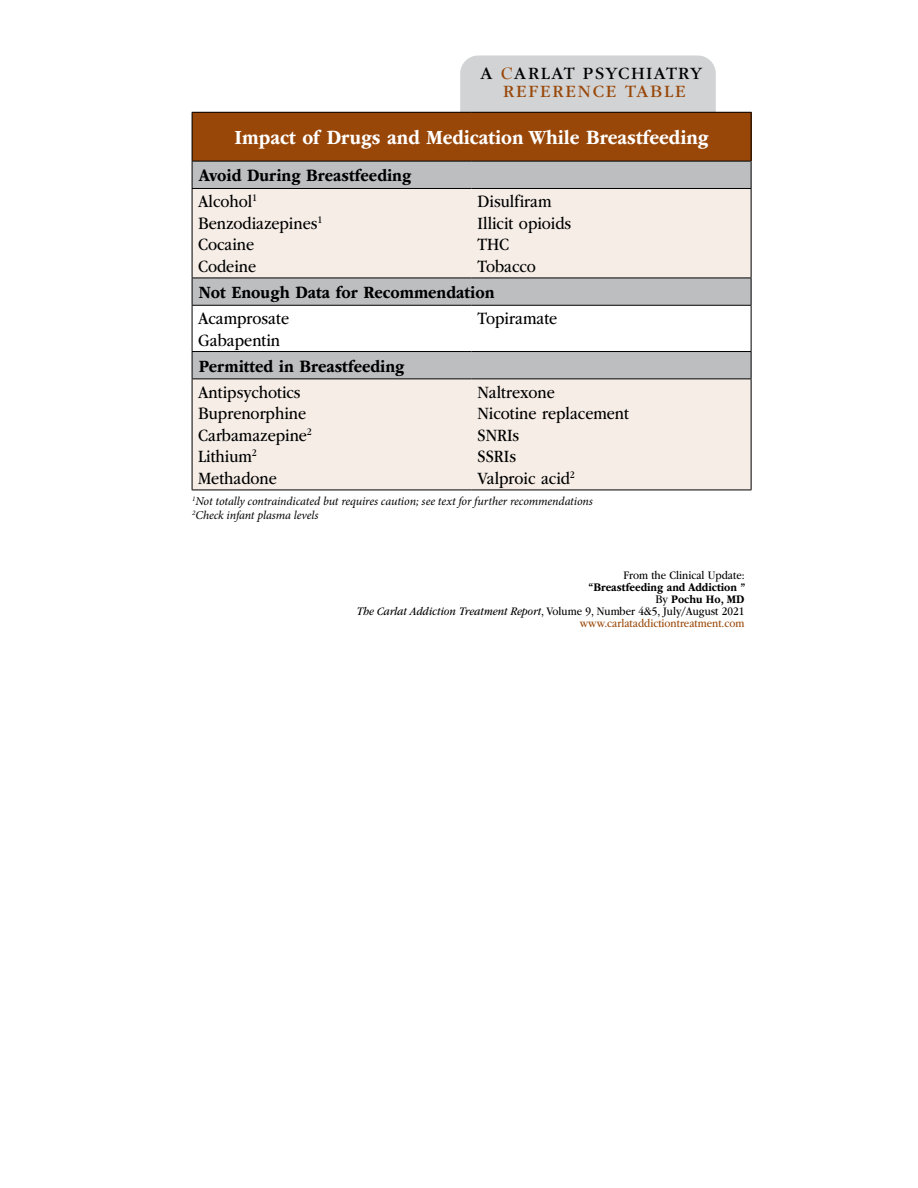
<style>
.page{position:relative;width:918px;height:1188px;background:#fff}
.page>*{position:absolute;margin:0;border:0;box-sizing:border-box;transform-origin:0 0}
.t1{font:700 21px "ITC Garamond Std";color:#fff;scale:.88 1}
.t2{font:18px/21.6px "ITC Garamond Std";color:#000;scale:.88 1}
.t3{font:700 18px/26px "ITC Garamond Std";color:#000;scale:.88 1}
.t4{font:18px/18.6px "ITC Garamond Std";letter-spacing:.08em;color:#000;text-align:center}
.t5{font:700 12px/12px "ITC Garamond Std";color:#000;text-align:right;scale:.88 1}
.t6{font:italic 12px/14.4px "Minion Pro";letter-spacing:-.01em;color:#000}
.t7{font:12px "ITC Garamond Std";color:#000;scale:.88 1}
.s1{font-family:"Bernhard Modern Std";font-weight:700;color:#994708}
.s2{color:#994708}
.s3{font-weight:400}
.s4{font-weight:400;font-style:italic}
.s5{font-weight:400;color:#994708}
</style>
<div class="page">
<div style="left:460px;top:56px;width:256px;height:79px;background:#d1d3d4;border-radius:18px"></div>
<div style="left:192px;top:112px;width:559px;height:49px;background:#994708"></div>
<div style="left:193px;top:162px;width:558px;height:26px;background:#bcbec0"></div>
<div style="left:193px;top:189px;width:558px;height:301px;background:#f5ede6"></div>
<hr style="left:192px;top:112px;width:280px;height:1px;background:#000">
<hr style="left:192px;top:113px;width:1px;height:48px;background:#000">
<hr style="left:472px;top:112px;width:280px;height:1px;background:#000">
<hr style="left:751px;top:113px;width:1px;height:48px;background:#000">
<hr style="left:192px;top:161px;width:280px;height:1px;background:#000">
<svg style="left:192px;top:162px;width:1px;height:26px"></svg>
<hr style="left:472px;top:161px;width:280px;height:1px;background:#000">
<svg style="left:751px;top:162px;width:1px;height:26px"></svg>
<hr style="left:192px;top:188px;width:280px;height:1px;background:#000">
<hr style="left:192px;top:189px;width:1px;height:89px;background:#000">
<hr style="left:472px;top:188px;width:280px;height:1px;background:#000">
<hr style="left:751px;top:189px;width:1px;height:89px;background:#000">
<svg style="left:192px;top:278px;width:560px;height:100px"></svg>
<hr style="left:192px;top:378px;width:280px;height:1px;background:#000">
<hr style="left:192px;top:379px;width:1px;height:111px;background:#000">
<hr style="left:472px;top:378px;width:280px;height:1px;background:#000">
<hr style="left:751px;top:379px;width:1px;height:111px;background:#000">
<hr style="left:192px;top:490px;width:280px;height:1px;background:#000">
<hr style="left:472px;top:490px;width:280px;height:1px;background:#000">
<p class="t4" style="left:480px;top:64px;width:223px">A <span class="s1">C</span>ARLAT PSYCHIATRY<br><span class="s2">REFERENCE TABLE</span></p>
<p class="t1" style="left:234px;top:126px;width:540px">Impact of Drugs and Medication While Breastfeeding</p>
<p class="t3" style="left:198px;top:162px;width:244px">Avoid During Breastfeeding<br><span class="s3">Alcohol</span><sup>1</sup></p>
<p class="t2" style="left:198px;top:212px;width:143px">Benzodiazepines<sup>1<br></sup>Cocaine<br>Codeine</p>
<p class="t2" style="left:478px;top:191px;width:108px">Disulfiram<br>Illicit opioids<br>THC<br>Tobacco</p>
<p class="t3" style="left:199px;top:279px;width:338px">Not Enough Data for Recommendation</p>
<p class="t2" style="left:198px;top:308px;width:105px">Acamprosate<br>Gabapentin</p>
<p class="t2" style="left:478px;top:308px;width:92px">Topiramate</p>
<p class="t3" style="left:199px;top:353px;width:235px">Permitted in Breastfeeding</p>
<p class="t2" style="left:198px;top:381px;width:131px">Antipsychotics<br>Buprenorphine<br>Carbamazepine<sup>2<br></sup>Lithium<sup>2<br></sup>Methadone</p>
<p class="t2" style="left:478px;top:381px;width:174px">Naltrexone<br>Nicotine replacement<br>SNRIs<br>SSRIs<br>Valproic acid<sup>2</sup></p>
<p class="t6" style="left:192px;top:494px;width:402px"><sup>1</sup>Not totally contraindicated but requires caution; see text for further recommendations<br><sup>2</sup>Check infant plasma levels</p>
<p class="t7" style="left:623px;top:569px;width:139px">From the Clinical Update:</p>
<p class="t5" style="left:357px;top:581px;width:443px">“Breastfeeding and Addiction ”<br><span class="s3">By</span> Pochu Ho, MD<br><span class="s4">The Carlat Addiction Treatment Report</span><span class="s3">, Volume 9, Number 4&amp;5, July/August 2021 </span><span class="s5">www.carlataddictiontreatment.com</span></p>
</div>
